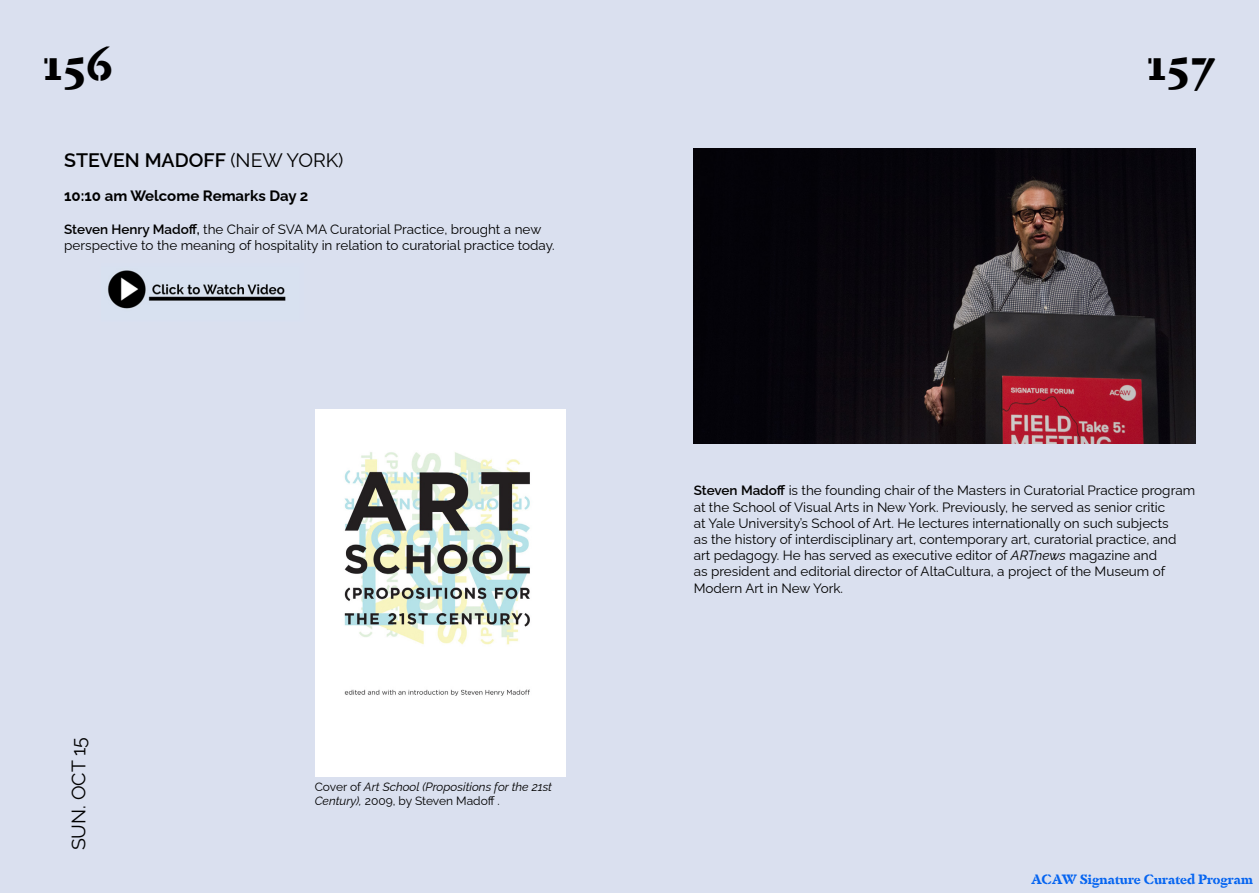
<style>
.page{position:relative;width:1259px;height:893px;background:#fff}
.page>*{position:absolute;margin:0;border:0;box-sizing:border-box;transform-origin:0 0}
.t1{font:700 46.5px "Dapifer Stencil";color:#000}
.t2{font:600 19.5px "Raleway";color:#000}
.t3{font:19.5px "Raleway";color:#000}
.t4{font:700 15px "Raleway";color:#000}
.t5{font:13.5px/16.2px "Raleway";color:#000}
.t6{font:700 13.5px "Dapifer Stencil";color:#0665f1}
.t7{font:italic 12px/14.4px "Raleway";color:#000}
.s1{font-weight:400}
.s2{font-weight:600}
.s3{font-style:normal}
.s4{font-style:italic}
</style>
<div class="page">
<div style="left:0;top:0;width:629px;height:893px;background:#dae0ef"></div>
<div style="left:628px;top:0;width:631px;height:893px;background:#dae0ef"></div>
<img style="left:693px;top:149px;width:502px;height:294px">
<img style="left:315px;top:409px;width:251px;height:368px">
<img style="left:108px;top:270px;width:178px;height:39px">
<h1 class="t1" style="left:43px;top:29px;width:72px">156</h1>
<h1 class="t1" style="left:1146px;top:29px;width:72px">157</h1>
<h2 class="t2" style="left:64px;top:145px;width:281px">STEVEN MADOFF <span class="s1">(NEW YORK)</span></h2>
<p class="t4" style="left:64px;top:184px;width:246px">10:10 am Welcome Remarks Day 2</p>
<p class="t5" style="left:64px;top:219px;width:492px"><span class="s2">Steven Henry Madoff,</span> the Chair of SVA MA Curatorial Practice, brought a new perspective to the meaning of hospitality in relation to curatorial practice today.</p>
<h2 class="t3" style="left:63px;top:850px;width:115px;rotate:-90deg">SUN. OCT 15</h2>
<p class="t7" style="left:315px;top:778px;width:239px"><span class="s3">Cover of</span> Art School (Propositions for the 21st<br>Century), <span class="s3">2009, by Steven Madoff .</span></p>
<p class="t5" style="left:693px;top:481px;width:503px"><span class="s2">Steven Madoff</span> is the founding chair of the Masters in Curatorial Practice program at the School of Visual Arts in New York. Previously, he served as senior critic<br>at Yale University’s School of Art. He lectures internationally on such subjects<br>as the history of interdisciplinary art, contemporary art, curatorial practice, and art pedagogy. He has served as executive editor of <span class="s4">ARTnews</span> magazine and<br>as president and editorial director of AltaCultura, a project of the Museum of Modern Art in New York.</p>
<p class="t6" style="left:1031px;top:870px;width:223px">ACAW Signature Curated Program</p>
</div>
